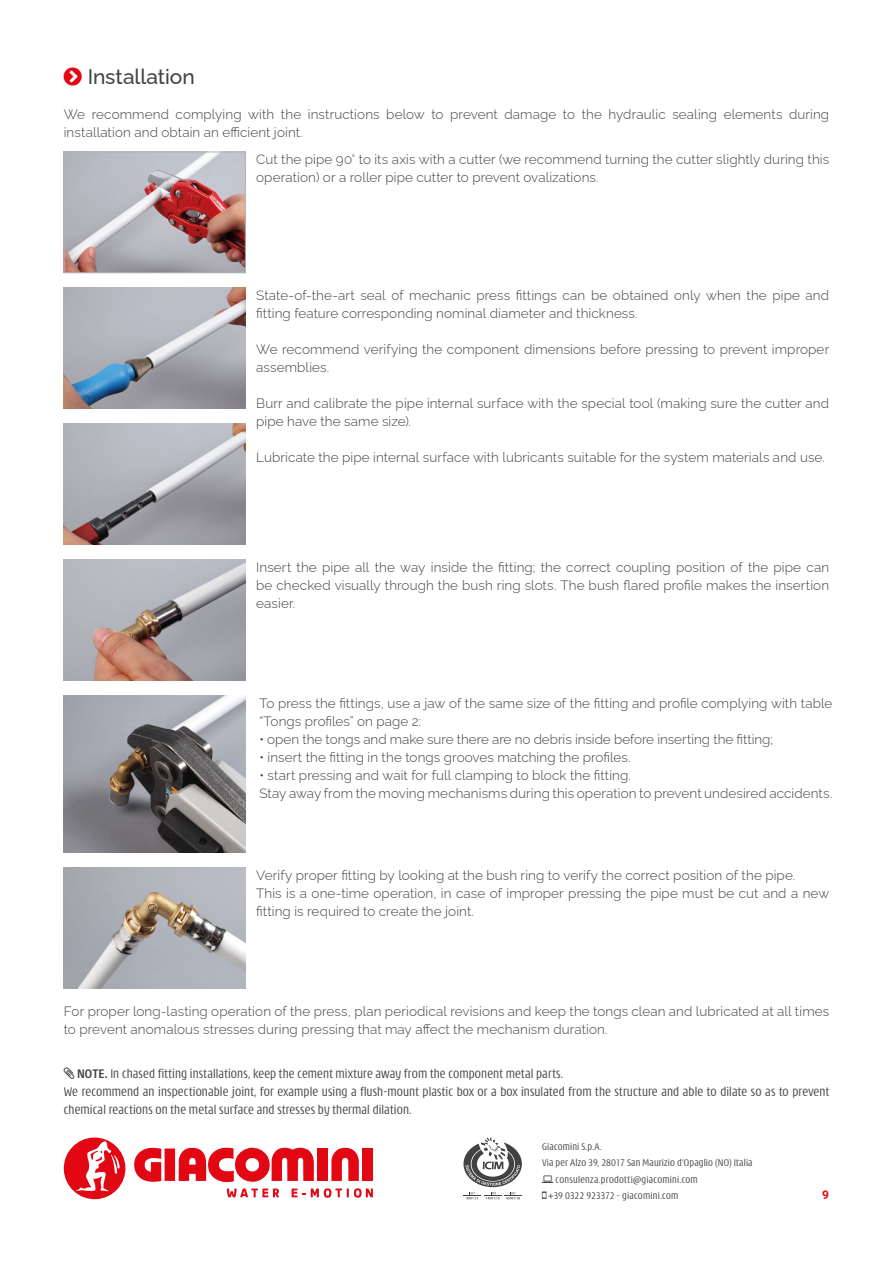
<style>
.page{position:relative;width:893px;height:1263px;background:#fff}
.page>*{position:absolute;margin:0;border:0;box-sizing:border-box;transform-origin:0 0}
.t1{font:500 21px "Raleway";letter-spacing:-.005em;color:#424241}
.t2{font:300 13.5px/18px "Raleway";letter-spacing:.01em;color:#424241}
.t3{font:300 condensed 13.5px/18px "Modena";letter-spacing:.01em;color:#424241}
.t4{font:700 12px "Roboto";color:#e30613}
.t5{font:300 condensed 10.5px "Modena";letter-spacing:.02em;color:#424241}
.s1{font-weight:700}
</style>
<div class="page">
<svg style="left:134px;top:1148px;width:27px;height:34px"></svg>
<div style="left:165px;top:1148px;width:10px;height:33px;background:#e30613"></div>
<div style="left:317px;top:1148px;width:11px;height:33px;background:#e30613"></div>
<svg style="left:331px;top:1147px;width:28px;height:34px"></svg>
<div style="left:362px;top:1148px;width:11px;height:33px;background:#e30613"></div>
<svg style="left:179px;top:1147px;width:135px;height:35px"></svg>
<svg style="left:292px;top:1188px;width:13px;height:9px"></svg>
<svg style="left:311px;top:1188px;width:62px;height:10px"></svg>
<svg style="left:227px;top:1188px;width:52px;height:9px"></svg>
<svg style="left:64px;top:1137px;width:62px;height:62px"></svg>
<svg style="left:463px;top:1137px;width:59px;height:62px"></svg>
<img style="left:66px;top:154px;width:178px;height:117px">
<div style="left:64px;top:152px;width:182px;height:121px;border:1px solid #b3b2b2"></div>
<img style="left:64px;top:424px;width:182px;height:121px">
<img style="left:64px;top:288px;width:182px;height:121px">
<img style="left:64px;top:560px;width:182px;height:121px">
<img style="left:64px;top:696px;width:182px;height:156px">
<img style="left:64px;top:867px;width:182px;height:121px">
<h1 class="t1" style="left:88px;top:59px;width:109px">Installation</h1>
<p class="t2" style="left:64px;top:104px;width:767px">We recommend complying with the instructions below to prevent damage to the hydraulic sealing elements during installation and obtain an efficient joint.</p>
<p class="t2" style="left:256px;top:149px;width:574px">Cut the pipe 90° to its axis with a cutter (we recommend turning the cutter slightly during this operation) or a roller pipe cutter to prevent ovalizations.</p>
<p class="t2" style="left:256px;top:285px;width:574px">State-of-the-art seal of mechanic press fittings can be obtained only when the pipe and fitting feature corresponding nominal diameter and thickness.</p>
<p class="t2" style="left:256px;top:339px;width:575px">We recommend verifying the component dimensions before pressing to prevent improper assemblies.</p>
<p class="t2" style="left:256px;top:393px;width:574px">Burr and calibrate the pipe internal surface with the special tool (making sure the cutter and pipe have the same size).</p>
<p class="t2" style="left:256px;top:447px;width:570px">Lubricate the pipe internal surface with lubricants suitable for the system materials and use.</p>
<p class="t2" style="left:256px;top:557px;width:574px;text-align:justify">Insert the pipe all the way inside the fitting; the correct coupling position of the pipe can be checked visually through the bush ring slots. The bush flared profile makes the insertion easier.</p>
<p class="t2" style="left:259px;top:693px;width:574px">To press the fittings, use a jaw of the same size of the fitting and profile complying with table “Tongs profiles” on page 2:</p>
<p class="t2" style="left:259px;top:729px;width:515px">• open the tongs and make sure there are no debris inside before inserting the fitting;</p>
<p class="t2" style="left:259px;top:747px;width:373px">• insert the fitting in the tongs grooves matching the profiles.</p>
<p class="t2" style="left:259px;top:765px;width:574px">• start pressing and wait for full clamping to block the fitting.<br>Stay away from the moving mechanisms during this operation to prevent undesired accidents.</p>
<p class="t2" style="left:256px;top:864px;width:574px">Verify proper fitting by looking at the bush ring to verify the correct position of the pipe.<br>This is a one-time operation, in case of improper pressing the pipe must be cut and a new fitting is required to create the joint.</p>
<p class="t2" style="left:64px;top:1000px;width:767px">For proper long-lasting operation of the press, plan periodical revisions and keep the tongs clean and lubricated at all times to prevent anomalous stresses during pressing that may affect the mechanism duration.</p>
<p class="t3" style="left:64px;top:1065px;width:767px;text-indent:13px"><span class="s1">NOTE.</span> In chased fitting installations, keep the cement mixture away from the component metal parts.<br>We recommend an inspectionable joint, for example using a flush-mount plastic box or a box insulated from the structure and able to dilate so as to prevent chemical reactions on the metal surface and stresses by thermal dilation.</p>
<p class="t5" style="left:542px;top:1141px;width:61px">Giacomini S.p.A.</p>
<p class="t5" style="left:542px;top:1158px;width:212px">Via per Alzo 39, 28017 San Maurizio d’Opaglio (NO) Italia</p>
<p class="t5" style="left:556px;top:1174px;width:144px">consulenza.prodotti@giacomini.com</p>
<p class="t5" style="left:549px;top:1191px;width:131px">+39 0322 923372 - giacomini.com</p>
<p class="t4" style="left:822px;top:1186px;width:8px">9</p>
</div>
